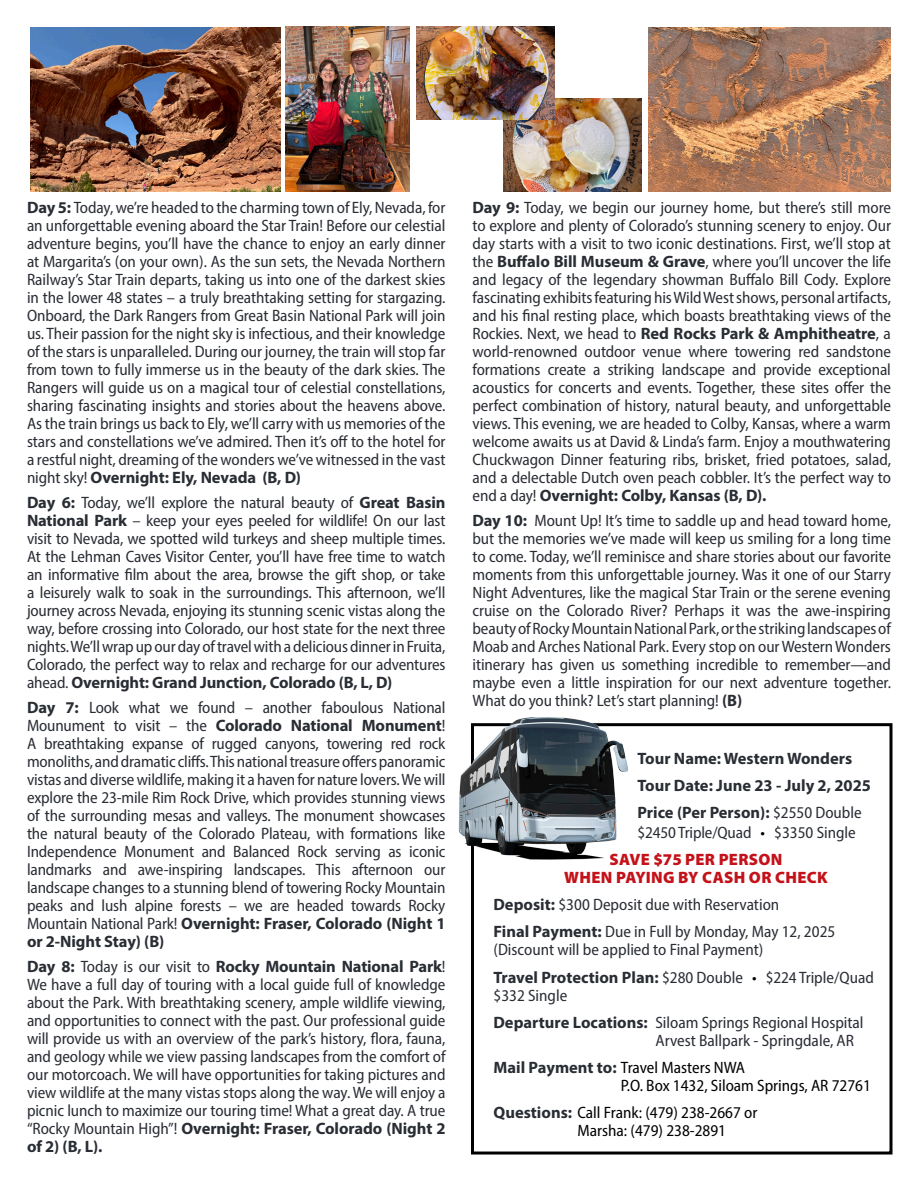
<style>
.page{position:relative;width:918px;height:1188px;background:#fff}
.page>*{position:absolute;margin:0;border:0;box-sizing:border-box;transform-origin:0 0}
.t1{font:semi-condensed 16.5px/18px "Myriad Pro";letter-spacing:-.005em;color:#292d34;text-align:justify}
.t2{font:semi-condensed 16.5px/18px "Myriad Pro";color:#010000}
.t3{font:700 16.5px "Myriad Pro";color:#292d34}
.t4{font:900 16.5px/18px "Myriad Pro";letter-spacing:.02em;color:#c4121a;text-align:center}
.s1{font-weight:700;font-stretch:normal}
.s2{color:#010000}
.s3{font-weight:700;font-stretch:normal;color:#292d34}
</style>
<div class="page">
<img style="left:30px;top:27px;width:250px;height:164px">
<img style="left:649px;top:27px;width:241px;height:165px">
<img style="left:503px;top:99px;width:139px;height:92px">
<img style="left:286px;top:27px;width:123px;height:164px">
<img style="left:416px;top:27px;width:139px;height:92px">
<div style="left:471px;top:723px;width:421px;height:432px;border:3px solid #010000"></div>
<img style="left:458px;top:718px;width:173px;height:142px">
<p class="t1" style="left:27px;top:199px;width:420px"><span class="s1">Day 5:</span> Today, we’re headed to the charming town of Ely, Nevada, for an unforgettable evening aboard the Star Train! Before our celestial adventure begins, you’ll have the chance to enjoy an early dinner at Margarita’s (on your own). As the sun sets, the Nevada Northern Railway’s Star Train departs, taking us into one of the darkest skies in the lower 48 states – a truly breathtaking setting for stargazing.<br>Onboard, the Dark Rangers from Great Basin National Park will join us. Their passion for the night sky is infectious, and their knowledge of the stars is unparalleled. During our journey, the train will stop far from town to fully immerse us in the beauty of the dark skies. The Rangers will guide us on a magical tour of celestial constellations, sharing fascinating insights and stories about the heavens above.<br>As the train brings us back to Ely, we’ll carry with us memories of the stars and constellations we’ve admired. Then it’s off to the hotel for a restful night, dreaming of the wonders we’ve witnessed in the vast night sky! <span class="s1">Overnight: Ely, Nevada (B, D)</span></p>
<p class="t1" style="left:27px;top:493px;width:420px"><span class="s1">Day 6:</span> Today, we’ll explore the natural beauty of <span class="s1">Great Basin National Park</span> – keep your eyes peeled for wildlife! On our last visit to Nevada, we spotted wild turkeys and sheep multiple times.<br>At the Lehman Caves Visitor Center, you’ll have free time to watch an informative film about the area, browse the gift shop, or take a leisurely walk to soak in the surroundings. This afternoon, we’ll journey across Nevada, enjoying its stunning scenic vistas along the way, before crossing into Colorado, our host state for the next three nights. We’ll wrap up our day of travel with a delicious dinner in Fruita, Colorado, the perfect way to relax and recharge for our adventures ahead. <span class="s1">Overnight: Grand Junction, Colorado (B, L, D)</span></p>
<p class="t1" style="left:27px;top:698px;width:420px"><span class="s1">Day 7:</span> Look what we found – another faboulous National Mounument to visit – the <span class="s1">Colorado National Monument</span>!<br>A breathtaking expanse of rugged canyons, towering red rock monoliths, and dramatic cliffs. This national treasure offers panoramic vistas and diverse wildlife, making it a haven for nature lovers. We will explore the 23-mile Rim Rock Drive, which provides stunning views of the surrounding mesas and valleys. The monument showcases the natural beauty of the Colorado Plateau, with formations like Independence Monument and Balanced Rock serving as iconic landmarks and awe-inspiring landscapes. This afternoon our landscape changes to a stunning blend of towering Rocky Mountain peaks and lush alpine forests – we are headed towards Rocky Mountain National Park! <span class="s1">Overnight: Fraser, Colorado (Night 1 or 2-Night Stay) (B)</span></p>
<p class="t1" style="left:27px;top:957px;width:420px"><span class="s1">Day 8:</span> Today is our visit to <span class="s1">Rocky Mountain National Park</span>!<br>We have a full day of touring with a local guide full of knowledge about the Park. With breathtaking scenery, ample wildlife viewing, and opportunities to connect with the past. Our professional guide will provide us with an overview of the park’s history, flora, fauna, and geology while we view passing landscapes from the comfort of our motorcoach. We will have opportunities for taking pictures and view wildlife at the many vistas stops along the way. We will enjoy a picnic lunch to maximize our touring time! What a great day. A true “Rocky Mountain High”! <span class="s1">Overnight: Fraser, Colorado (Night 2 of 2) (B, L).</span></p>
<p class="t1" style="left:472px;top:199px;width:420px"><span class="s1">Day 9:</span> Today, we begin our journey home, but there’s still more to explore and plenty of Colorado’s stunning scenery to enjoy. Our day starts with a visit to two iconic destinations. First, we’ll stop at the <span class="s1">Buffalo Bill Museum &amp; Grave</span>, where you’ll uncover the life and legacy of the legendary showman Buffalo Bill Cody. Explore fascinating exhibits featuring his Wild West shows, personal artifacts, and his final resting place, which boasts breathtaking views of the Rockies. Next, we head to <span class="s1">Red Rocks Park &amp; Amphitheatre</span>, a world-renowned outdoor venue where towering red sandstone formations create a striking landscape and provide exceptional acoustics for concerts and events. Together, these sites offer the perfect combination of history, natural beauty, and unforgettable views. This evening, we are headed to Colby, Kansas, where a warm welcome awaits us at David &amp; Linda’s farm. Enjoy a mouthwatering Chuckwagon Dinner featuring ribs, brisket, fried potatoes, salad, and a delectable Dutch oven peach cobbler. It’s the perfect way to end a day! <span class="s1">Overnight: Colby, Kansas (B, D).</span></p>
<p class="t1" style="left:472px;top:511px;width:420px"><span class="s1">Day 10:</span> Mount Up! It’s time to saddle up and head toward home, but the memories we’ve made will keep us smiling for a long time to come. Today, we’ll reminisce and share stories about our favorite moments from this unforgettable journey. Was it one of our Starry Night Adventures, like the magical Star Train or the serene evening cruise on the Colorado River? Perhaps it was the awe-inspiring beauty of Rocky Mountain National Park, or the striking landscapes of Moab and Arches National Park. Every stop on our Western Wonders itinerary has given us something incredible to remember—and maybe even a little inspiration for our next adventure together.<br>What do you think? Let’s start planning! <span class="s1">(B)</span></p>
<p class="t3" style="left:638px;top:748px;width:216px">Tour Name: Western Wonders</p>
<p class="t3" style="left:638px;top:775px;width:235px">Tour Date: June 23 - July 2, 2025</p>
<p class="t1" style="left:638px;top:803px;width:226px;line-height:19.5px"><span class="s1">Price (Per Person):</span> $2550 Double $2450 Triple/Quad <span class="s2">•</span> $3350 Single</p>
<p class="t4" style="left:564px;top:850px;width:265px">SAVE $75 PER PERSON<br>WHEN PAYING BY CASH OR CHECK</p>
<p class="t1" style="left:493px;top:895px;width:287px"><span class="s1">Deposit:</span> $300 Deposit due with Reservation</p>
<p class="t1" style="left:493px;top:922px;width:343px"><span class="s1">Final Payment:</span> Due in Full by Monday, May 12, 2025 (Discount will be applied to Final Payment)</p>
<p class="t1" style="left:493px;top:969px;width:382px"><span class="s1">Travel Protection Plan:</span> $280 Double <span class="s2">•</span> $224 Triple/Quad $332 Single</p>
<p class="t1" style="left:655px;top:1014px;width:210px;text-indent:-162px"><span class="s1">Departure Locations:</span> Siloam Springs Regional Hospital<br>Arvest Ballpark - Springdale, AR</p>
<p class="t2" style="left:621px;top:1059px;width:251px;text-indent:-127px"><span class="s3">Mail Payment to:</span> Travel Masters NWA<br>P.O. Box 1432, Siloam Springs, AR 72761</p>
<p class="t2" style="left:578px;top:1104px;width:181px;text-indent:-84px"><span class="s3">Questions:</span> Call Frank: (479) 238-2667 or<br>Marsha: (479) 238-2891</p>
</div>
